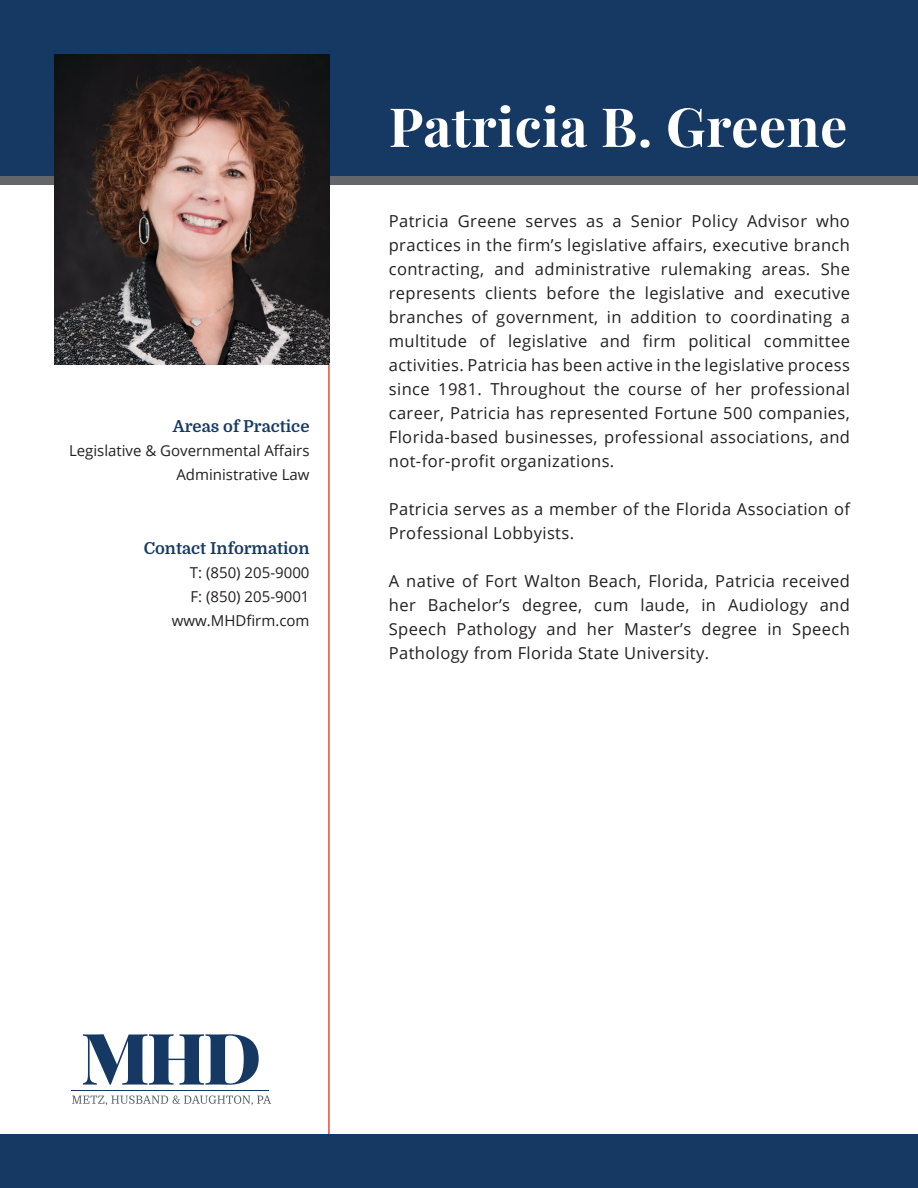
<style>
.page{position:relative;width:918px;height:1188px;background:#fff}
.page>*{position:absolute;margin:0;border:0;box-sizing:border-box;transform-origin:0 0}
.t1{font:700 54px "Playfair Display";letter-spacing:.01em;color:#fff}
.t2{font:16.5px/24px "Open Sans";letter-spacing:.025em;color:#231f20;text-align:justify}
.t3{font:700 16.5px "Domine";color:#163963}
.t4{font:15px/24px "Open Sans";color:#231f20;text-align:right}
</style>
<div class="page">
<hr style="left:328px;top:350px;width:2px;height:784px;background:#e74c37">
<svg style="left:83px;top:1034px;width:176px;height:51px"></svg>
<svg style="left:72px;top:1095px;width:199px;height:10px"></svg>
<hr style="left:71px;top:1090px;width:198px;height:1px;background:#163963">
<div style="left:0;top:0;width:918px;height:176px;background:#163963"></div>
<div style="left:0;top:1134px;width:918px;height:54px;background:#163963"></div>
<div style="left:0;top:176px;width:918px;height:9px;background:#63676c"></div>
<img style="left:54px;top:54px;width:276px;height:310px">
<p class="t3" style="left:173px;top:417px;width:138px">Areas of Practice</p>
<p class="t4" style="left:69px;top:438px;width:242px">Legislative &amp; Governmental Affairs<br>Administrative Law</p>
<p class="t3" style="left:144px;top:539px;width:167px">Contact Information</p>
<p class="t4" style="left:172px;top:560px;width:139px">T: (850) 205-9000<br>F: (850) 205-9001 www.MHDfirm.com</p>
<h1 class="t1" style="left:389px;top:89px;width:460px">Patricia B. Greene</h1>
<p class="t2" style="left:389px;top:208px;width:463px">Patricia Greene serves as a Senior Policy Advisor who practices in the firm’s legislative affairs, executive branch contracting, and administrative rulemaking areas. She represents clients before the legislative and executive branches of government, in addition to coordinating a multitude of legislative and firm political committee activities. Patricia has been active in the legislative process since 1981. Throughout the course of her professional career, Patricia has represented Fortune 500 companies, Florida-based businesses, professional associations, and not-for-profit organizations.</p>
<p class="t2" style="left:389px;top:496px;width:463px">Patricia serves as a member of the Florida Association of<br>Professional Lobbyists.</p>
<p class="t2" style="left:389px;top:568px;width:463px">A native of Fort Walton Beach, Florida, Patricia received her Bachelor’s degree, cum laude, in Audiology and Speech Pathology and her Master’s degree in Speech Pathology from Florida State University.</p>
</div>
